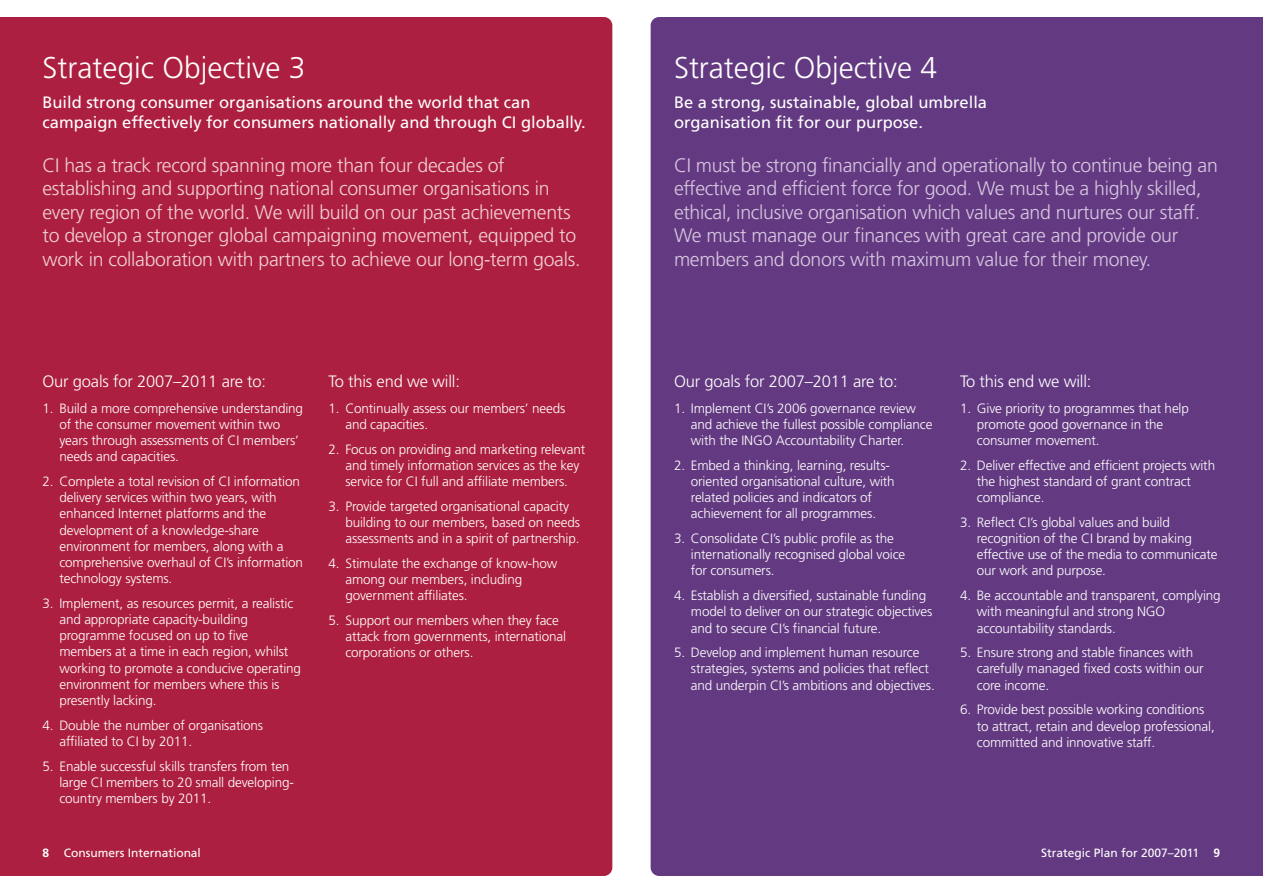
<style>
.page{position:relative;width:1263px;height:893px;background:#fff}
.page>*{position:absolute;margin:0;border:0;box-sizing:border-box;transform-origin:0 0}
.t1{font:300 30px "Frutiger";color:#fff}
.t2{font:300 19.5px/23.4px "Frutiger";letter-spacing:-.015em;color:#d8c7e1}
.t3{font:300 19.5px/23.4px "Frutiger";letter-spacing:-.015em;color:#f1cfd7}
.t4{font:16.5px/19.8px "Frutiger";color:#fff}
.t5{font:300 16.5px "Frutiger";letter-spacing:-.01em;color:#fff}
.t6{font:300 13.5px/16.2px "Frutiger";letter-spacing:-.01em;color:#fff}
.t7{font:12px "Frutiger";color:#fff}
.s1{font-weight:700}
</style>
<div class="page">
<div style="left:651px;top:17px;width:612px;height:859px;background:#633a81"></div>
<div style="left:0;top:17px;width:612px;height:859px;background:#ad1f40"></div>
<h1 class="t1" style="left:43px;top:55px;width:265px">Strategic Objective 3</h1>
<p class="t4" style="left:43px;top:94px;width:545px">Build strong consumer organisations around the world that can campaign effectively for consumers nationally and through CI globally.</p>
<p class="t3" style="left:43px;top:155px;width:539px">CI has a track record spanning more than four decades of establishing and supporting national consumer organisations in every region of the world. We will build on our past achievements to develop a stronger global campaigning movement, equipped to work in collaboration with partners to achieve our long-term goals.</p>
<p class="t5" style="left:43px;top:374px;width:225px">Our goals for 2007–2011 are to:</p>
<p class="t6" style="left:59px;top:401px;width:245px;text-indent:-17px">1. Build a more comprehensive understanding of the consumer movement within two years through assessments of CI members’ needs and capacities.</p>
<p class="t6" style="left:59px;top:474px;width:245px;text-indent:-17px">2. Complete a total revision of CI information delivery services within two years, with enhanced Internet platforms and the development of a knowledge-share environment for members, along with a comprehensive overhaul of CI’s information technology systems.</p>
<p class="t6" style="left:59px;top:596px;width:243px;text-indent:-17px">3. Implement, as resources permit, a realistic and appropriate capacity-building programme focused on up to five members at a time in each region, whilst working to promote a conducive operating environment for members where this is presently lacking.</p>
<p class="t6" style="left:59px;top:718px;width:205px;text-indent:-17px">4. Double the number of organisations affiliated to CI by 2011.</p>
<p class="t6" style="left:59px;top:759px;width:236px;text-indent:-17px">5. Enable successful skills transfers from ten large CI members to 20 small developing&shy;country members by 2011.</p>
<p class="t5" style="left:328px;top:374px;width:133px">To this end we will:</p>
<p class="t6" style="left:345px;top:401px;width:221px;text-indent:-17px">1. Continually assess our members’ needs and capacities.</p>
<p class="t6" style="left:345px;top:442px;width:241px;text-indent:-17px">2. Focus on providing and marketing relevant and timely information services as the key service for CI full and affiliate members.</p>
<p class="t6" style="left:345px;top:499px;width:236px;text-indent:-17px">3. Provide targeted organisational capacity building to our members, based on needs assessments and in a spirit of partnership.</p>
<p class="t6" style="left:345px;top:556px;width:214px;text-indent:-17px">4. Stimulate the exchange of know-how among our members, including government affiliates.</p>
<p class="t6" style="left:345px;top:613px;width:222px;text-indent:-17px">5. Support our members when they face attack from governments, international corporations or others.</p>
<h1 class="t1" style="left:674px;top:55px;width:265px">Strategic Objective 4</h1>
<p class="t4" style="left:674px;top:94px;width:315px">Be a strong, sustainable, global umbrella organisation fit for our purpose.</p>
<p class="t2" style="left:674px;top:155px;width:545px">CI must be strong financially and operationally to continue being an effective and efficient force for good. We must be a highly skilled, ethical, inclusive organisation which values and nurtures our staff.<br>We must manage our finances with great care and provide our members and donors with maximum value for their money.</p>
<p class="t5" style="left:674px;top:374px;width:225px">Our goals for 2007–2011 are to:</p>
<p class="t6" style="left:691px;top:401px;width:243px;text-indent:-17px">1. Implement CI’s 2006 governance review and achieve the fullest possible compliance with the INGO Accountability Charter.</p>
<p class="t6" style="left:691px;top:458px;width:205px;text-indent:-17px">2. Embed a thinking, learning, results&shy;oriented organisational culture, with related policies and indicators of achievement for all programmes.</p>
<p class="t6" style="left:691px;top:531px;width:216px;text-indent:-17px">3. Consolidate CI’s public profile as the internationally recognised global voice for consumers.</p>
<p class="t6" style="left:691px;top:588px;width:243px;text-indent:-17px">4. Establish a diversified, sustainable funding model to deliver on our strategic objectives and to secure CI’s financial future.</p>
<p class="t6" style="left:691px;top:645px;width:245px;text-indent:-17px">5. Develop and implement human resource strategies, systems and policies that reflect and underpin CI’s ambitions and objectives.</p>
<p class="t5" style="left:960px;top:374px;width:133px">To this end we will:</p>
<p class="t6" style="left:977px;top:401px;width:214px;text-indent:-17px">1. Give priority to programmes that help promote good governance in the consumer movement.</p>
<p class="t6" style="left:977px;top:458px;width:240px;text-indent:-17px">2. Deliver effective and efficient projects with the highest standard of grant contract compliance.</p>
<p class="t6" style="left:977px;top:515px;width:242px;text-indent:-17px">3. Reflect CI’s global values and build recognition of the CI brand by making effective use of the media to communicate our work and purpose.</p>
<p class="t6" style="left:977px;top:588px;width:245px;text-indent:-17px">4. Be accountable and transparent, complying with meaningful and strong NGO accountability standards.</p>
<p class="t6" style="left:977px;top:645px;width:228px;text-indent:-17px">5. Ensure strong and stable finances with carefully managed fixed costs within our core income.</p>
<p class="t6" style="left:977px;top:703px;width:239px;text-indent:-17px">6. Provide best possible working conditions to attract, retain and develop professional, committed and innovative staff.</p>
<p class="t7" style="left:43px;top:848px;width:160px"><span class="s1">8</span> Consumers International</p>
<p class="t7" style="left:1041px;top:848px;width:180px">Strategic Plan for 2007–2011 <span class="s1">9</span></p>
</div>
